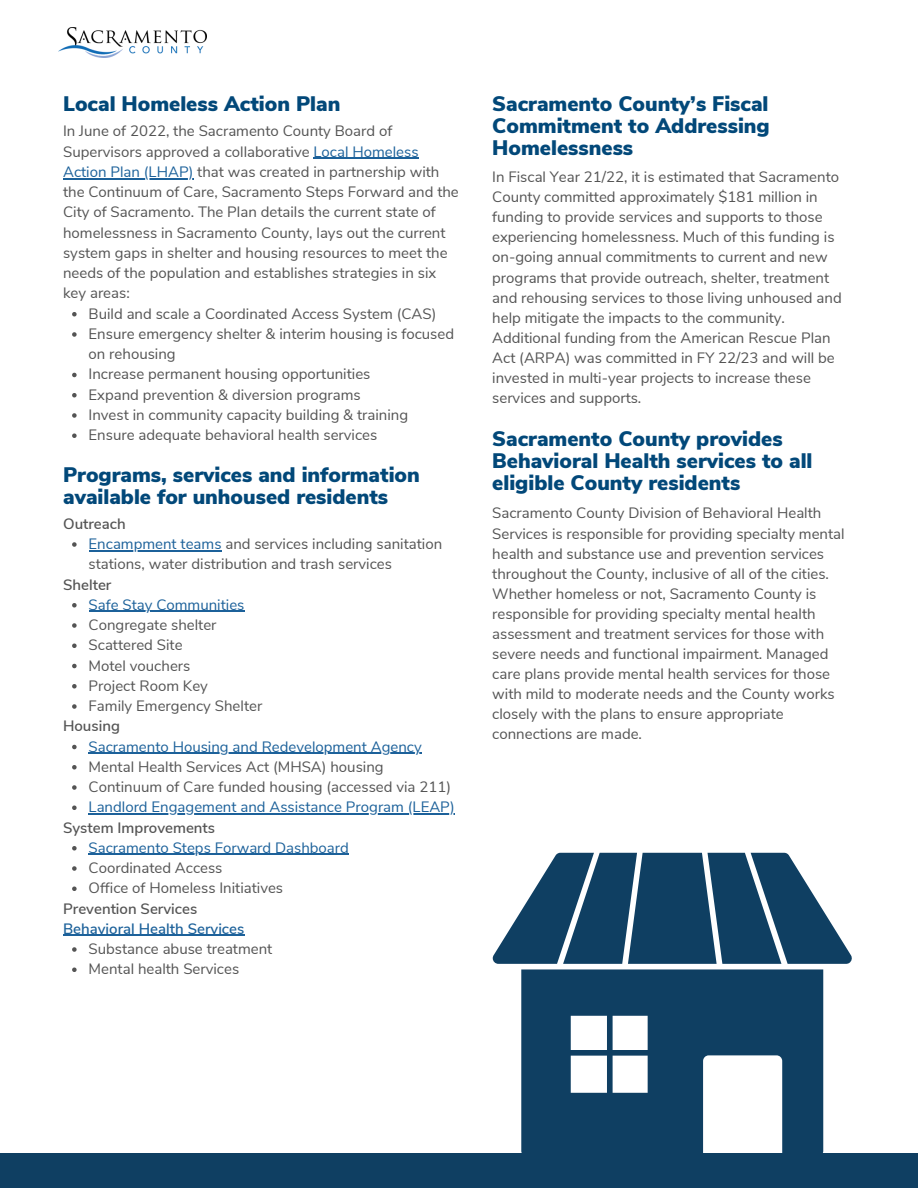
<style>
.page{position:relative;width:918px;height:1188px;background:#fff}
.page>*{position:absolute;margin:0;border:0;box-sizing:border-box;transform-origin:0 0}
.t1{font:900 21px/22.2px "Nunito Sans";color:#024879}
.t2{font:15px/20.2px "Nunito Sans";color:#545454}
.t3{font:15px "Nunito Sans";color:#1c619a}
.t4{font:600 15px "Nunito Sans";color:#545454}
.t5{font:600 15px "Nunito Sans";color:#1c619a}
.s1{color:#1c619a}
</style>
<div class="page">
<div style="left:0;top:1153px;width:918px;height:35px;background:#0f3f62"></div>
<svg style="left:521px;top:969px;width:302px;height:184px;fill:#0f3f62"></svg>
<svg style="left:493px;top:853px;width:359px;height:111px"></svg>
<svg style="left:72px;top:312px;width:5px;height:4px"></svg>
<svg style="left:72px;top:332px;width:5px;height:5px"></svg>
<svg style="left:72px;top:373px;width:5px;height:4px"></svg>
<svg style="left:72px;top:393px;width:5px;height:4px"></svg>
<svg style="left:72px;top:413px;width:5px;height:5px"></svg>
<svg style="left:72px;top:433px;width:5px;height:5px"></svg>
<hr style="left:314px;top:158px;width:105px;height:1px;background:#1c619a">
<hr style="left:63px;top:178px;width:130px;height:1px;background:#1c619a">
<svg style="left:72px;top:542px;width:5px;height:5px"></svg>
<hr style="left:89px;top:550px;width:133px;height:1px;background:#1c619a">
<svg style="left:72px;top:603px;width:5px;height:5px"></svg>
<hr style="left:89px;top:611px;width:155px;height:1px;background:#1c619a">
<svg style="left:72px;top:623px;width:5px;height:5px"></svg>
<svg style="left:72px;top:644px;width:5px;height:4px"></svg>
<svg style="left:72px;top:664px;width:5px;height:4px"></svg>
<svg style="left:72px;top:684px;width:5px;height:5px"></svg>
<svg style="left:72px;top:704px;width:5px;height:5px"></svg>
<svg style="left:72px;top:745px;width:5px;height:4px"></svg>
<hr style="left:89px;top:753px;width:333px;height:1px;background:#1c619a">
<svg style="left:72px;top:765px;width:5px;height:5px"></svg>
<svg style="left:72px;top:785px;width:5px;height:5px"></svg>
<svg style="left:72px;top:806px;width:5px;height:4px"></svg>
<hr style="left:89px;top:813px;width:366px;height:2px;background:#1c619a">
<svg style="left:72px;top:846px;width:5px;height:5px"></svg>
<hr style="left:89px;top:854px;width:260px;height:1px;background:#1c619a">
<svg style="left:72px;top:866px;width:5px;height:5px"></svg>
<svg style="left:72px;top:887px;width:5px;height:4px"></svg>
<svg style="left:72px;top:947px;width:5px;height:5px"></svg>
<svg style="left:72px;top:968px;width:5px;height:4px"></svg>
<hr style="left:63px;top:935px;width:181px;height:1px;background:#1c619a">
<img style="left:59px;top:27px;width:147px;height:31px">
<h1 class="t1" style="left:63px;top:93px;width:279px">Local Homeless Action Plan</h1>
<h1 class="t1" style="left:492px;top:93px;width:279px;text-align:justify">Sacramento County’s Fiscal Commitment to Addressing Homelessness</h1>
<p class="t2" style="left:492px;top:167px;width:351px">In Fiscal Year 21/22, it is estimated that Sacramento County committed approximately $181 million in funding to provide services and supports to those experiencing homelessness. Much of this funding is on-going annual commitments to current and new programs that provide outreach, shelter, treatment and rehousing services to those living unhoused and help mitigate the impacts to the community.<br>Additional funding from the American Rescue Plan Act (ARPA) was committed in FY 22/23 and will be invested in multi-year projects to increase these services and supports.</p>
<p class="t2" style="left:63px;top:121px;width:397px">In June of 2022, the Sacramento County Board of Supervisors approved a collaborative <span class="s1">Local Homeless Action Plan (LHAP)</span> that was created in partnership with the Continuum of Care, Sacramento Steps Forward and the City of Sacramento. The Plan details the current state of homelessness in Sacramento County, lays out the current system gaps in shelter and housing resources to meet the needs of the population and establishes strategies in six key areas:</p>
<p class="t2" style="left:89px;top:304px;width:367px">Build and scale a Coordinated Access System (CAS)<br>Ensure emergency shelter &amp; interim housing is focused on rehousing<br>Increase permanent housing opportunities<br>Expand prevention &amp; diversion programs<br>Invest in community capacity building &amp; training Ensure adequate behavioral health services</p>
<h1 class="t1" style="left:492px;top:428px;width:322px">Sacramento County provides<br>Behavioral Health services to all eligible County residents</h1>
<p class="t2" style="left:492px;top:503px;width:354px">Sacramento County Division of Behavioral Health Services is responsible for providing specialty mental health and substance use and prevention services throughout the County, inclusive of all of the cities.<br>Whether homeless or not, Sacramento County is responsible for providing specialty mental health assessment and treatment services for those with severe needs and functional impairment. Managed care plans provide mental health services for those with mild to moderate needs and the County works closely with the plans to ensure appropriate connections are made.</p>
<h1 class="t1" style="left:63px;top:464px;width:358px">Programs, services and information available for unhoused residents</h1>
<p class="t4" style="left:63px;top:514px;width:64px">Outreach</p>
<p class="t2" style="left:89px;top:534px;width:355px"><span class="s1">Encampment teams</span> and services including sanitation stations, water distribution and trash services</p>
<p class="t3" style="left:89px;top:595px;width:157px">Safe Stay Communities</p>
<p class="t2" style="left:89px;top:615px;width:175px">Congregate shelter<br>Scattered Site<br>Motel vouchers<br>Project Room Key<br>Family Emergency Shelter</p>
<p class="t3" style="left:89px;top:736px;width:335px">Sacramento Housing and Redevelopment Agency</p>
<p class="t2" style="left:89px;top:757px;width:364px">Mental Health Services Act (MHSA) housing<br>Continuum of Care funded housing (accessed via 211)</p>
<p class="t3" style="left:89px;top:797px;width:368px">Landlord Engagement and Assistance Program (LEAP)</p>
<p class="t3" style="left:89px;top:838px;width:262px">Sacramento Steps Forward Dashboard</p>
<p class="t2" style="left:89px;top:858px;width:196px">Coordinated Access<br>Office of Homeless Initiatives</p>
<p class="t4" style="left:63px;top:574px;width:50px">Shelter</p>
<p class="t4" style="left:63px;top:716px;width:58px">Housing</p>
<p class="t4" style="left:63px;top:817px;width:154px">System Improvements</p>
<p class="t4" style="left:63px;top:898px;width:136px">Prevention Services</p>
<p class="t5" style="left:63px;top:919px;width:183px">Behavioral Health Services</p>
<p class="t2" style="left:89px;top:939px;width:185px">Substance abuse treatment<br>Mental health Services</p>
</div>
